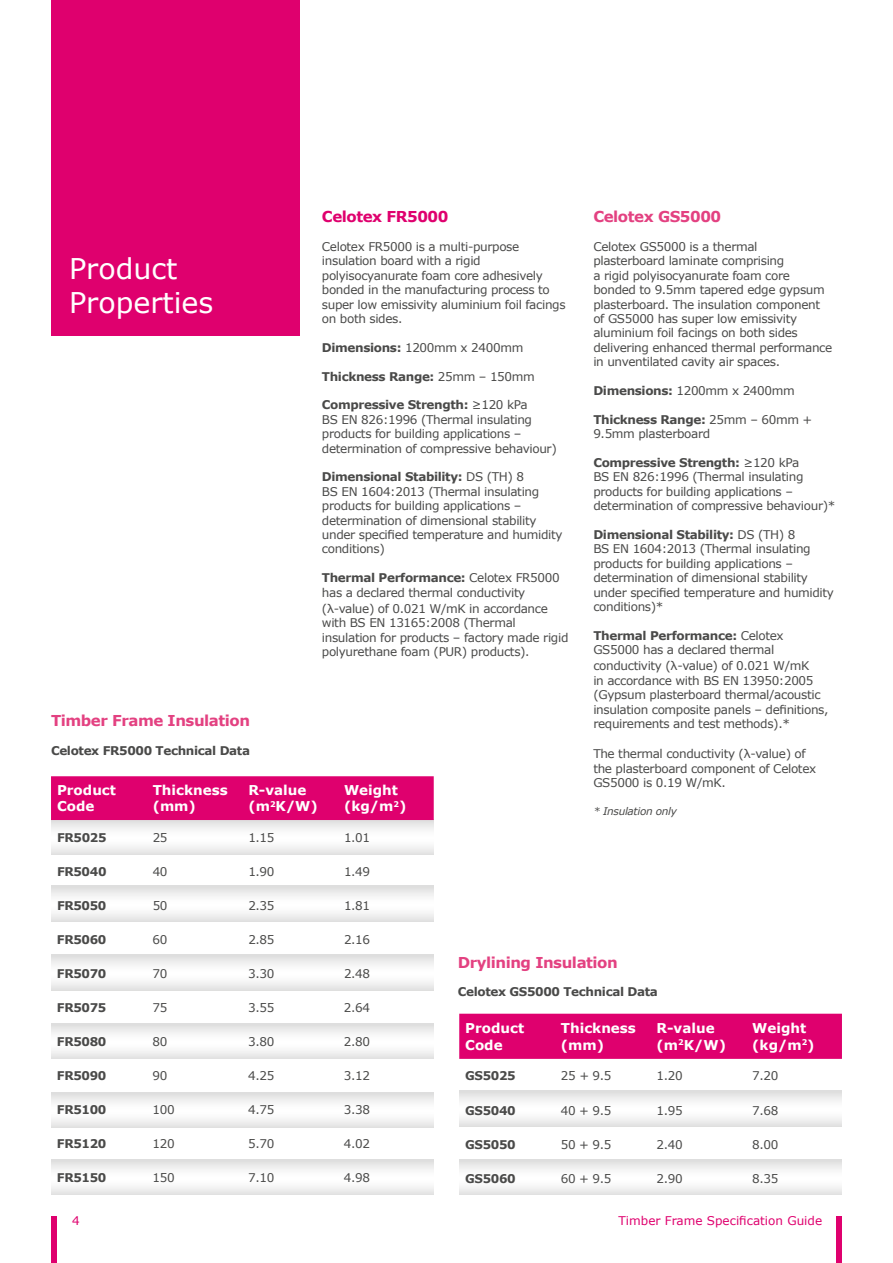
<style>
.page{position:relative;width:893px;height:1263px;background:#fff}
.page>*{position:absolute;margin:0;border:0;box-sizing:border-box;transform-origin:0 0}
.t1{font:28.5px/34.2px "Verdana";color:#fff}
.t2{font:700 15px "Verdana";letter-spacing:-.03em;color:#e34181}
.t3{font:700 15px "Verdana";letter-spacing:-.03em;color:#df006e}
.t4{font:700 13.5px/16.2px "Verdana";color:#fff}
.t5{font:12px/14.4px "Verdana";letter-spacing:-.03em;color:#4a4a49}
.t6{font:700 12px "Verdana";letter-spacing:-.03em;color:#4a4a49}
.t7{font:12px "Verdana";color:#df006e}
.t8{font:italic 10.5px "Verdana";letter-spacing:-.03em;color:#4a4a49}
.s1{font-weight:700}
.s2{font-weight:400}
.s3{font-family:"Lucida Grande"}
</style>
<div class="page">
<div style="left:51px;top:1216px;width:6px;height:47px;background:#df006e"></div>
<div style="left:836px;top:1216px;width:6px;height:47px;background:#df006e"></div>
<div style="left:51px;top:0;width:249px;height:335px;background:#df006e"></div>
<svg style="left:51px;top:886px;width:383px;height:35px"></svg>
<svg style="left:51px;top:820px;width:383px;height:35px"></svg>
<svg style="left:460px;top:1091px;width:382px;height:35px"></svg>
<svg style="left:51px;top:955px;width:383px;height:35px"></svg>
<svg style="left:460px;top:1159px;width:382px;height:36px"></svg>
<svg style="left:51px;top:1023px;width:383px;height:36px"></svg>
<svg style="left:51px;top:1092px;width:383px;height:35px"></svg>
<svg style="left:51px;top:1159px;width:383px;height:36px"></svg>
<div style="left:51px;top:776px;width:383px;height:44px;background:#df006e"></div>
<div style="left:459px;top:1014px;width:383px;height:45px;background:#df006e"></div>
<p class="t3" style="left:322px;top:207px;width:128px">Celotex FR5000</p>
<p class="t5" style="left:322px;top:239px;width:245px">Celotex FR5000 is a multi-purpose insulation board with a rigid polyisocyanurate foam core adhesively bonded in the manufacturing process to super low emissivity aluminium foil facings on both sides.</p>
<p class="t5" style="left:322px;top:340px;width:203px"><span class="s1">Dimensions:</span> 1200mm x 2400mm</p>
<p class="t6" style="left:322px;top:369px;width:214px">Thickness Range: <span class="s2">25mm – 150mm</span></p>
<p class="t5" style="left:322px;top:397px;width:236px"><span class="s1">Compressive Strength:</span> ≥120 kPa<br>BS EN 826:1996 (Thermal insulating products for building applications – determination of compressive behaviour)</p>
<p class="t5" style="left:322px;top:469px;width:242px"><span class="s1">Dimensional Stability:</span> DS (TH) 8<br>BS EN 1604:2013 (Thermal insulating products for building applications – determination of dimensional stability under specified temperature and humidity conditions)</p>
<p class="t5" style="left:322px;top:570px;width:239px"><span class="s1">Thermal Performance:</span> Celotex FR5000 has a declared thermal conductivity</p>
<p class="t5" style="left:322px;top:601px;width:248px">(<span class="s3">λ</span>-value) of 0.021 W/mK in accordance with BS EN 13165:2008 (Thermal insulation for products – factory made rigid polyurethane foam (PUR) products).</p>
<p class="t2" style="left:593px;top:207px;width:129px">Celotex GS5000</p>
<p class="t5" style="left:593px;top:239px;width:240px">Celotex GS5000 is a thermal plasterboard laminate comprising<br>a rigid polyisocyanurate foam core bonded to 9.5mm tapered edge gypsum plasterboard. The insulation component of GS5000 has super low emissivity aluminium foil facings on both sides delivering enhanced thermal performance in unventilated cavity air spaces.</p>
<p class="t5" style="left:593px;top:383px;width:203px"><span class="s1">Dimensions:</span> 1200mm x 2400mm</p>
<p class="t5" style="left:593px;top:412px;width:220px"><span class="s1">Thickness Range:</span> 25mm – 60mm +<br>9.5mm plasterboard</p>
<p class="t5" style="left:593px;top:455px;width:244px"><span class="s1">Compressive Strength:</span> ≥120 kPa<br>BS EN 826:1996 (Thermal insulating products for building applications – determination of compressive behaviour)*</p>
<p class="t5" style="left:593px;top:527px;width:242px"><span class="s1">Dimensional Stability:</span> DS (TH) 8<br>BS EN 1604:2013 (Thermal insulating products for building applications – determination of dimensional stability under specified temperature and humidity conditions)*</p>
<p class="t5" style="left:593px;top:628px;width:192px"><span class="s1">Thermal Performance:</span> Celotex<br>GS5000 has a declared thermal</p>
<p class="t5" style="left:593px;top:658px;width:237px">conductivity (<span class="s3">λ</span>-value) of 0.021 W/mK<br>in accordance with BS EN 13950:2005 (Gypsum plasterboard thermal/acoustic insulation composite panels – definitions, requirements and test methods).*</p>
<p class="t5" style="left:593px;top:746px;width:224px">The thermal conductivity (<span class="s3">λ</span>-value) of the plasterboard component of Celotex<br>GS5000 is 0.19 W/mK.</p>
<h1 class="t1" style="left:69px;top:251px;width:146px">Product<br>Properties</h1>
<p class="t2" style="left:51px;top:711px;width:201px">Timber Frame Insulation</p>
<p class="t6" style="left:51px;top:743px;width:201px">Celotex FR5000 Technical Data</p>
<p class="t4" style="left:57px;top:782px;width:61px">Product<br>Code</p>
<p class="t4" style="left:153px;top:782px;width:77px">Thickness (mm)</p>
<p class="t4" style="left:248px;top:782px;width:71px">R-value (m<sup>2</sup>K/W)</p>
<p class="t4" style="left:344px;top:782px;width:64px">Weight (kg/m<sup>2</sup>)</p>
<p class="t6" style="left:57px;top:830px;width:51px">FR5025</p>
<p class="t5" style="left:153px;top:830px;width:16px">25</p>
<p class="t5" style="left:248px;top:830px;width:28px">1.15</p>
<p class="t5" style="left:344px;top:830px;width:28px">1.01</p>
<p class="t6" style="left:57px;top:864px;width:51px">FR5040</p>
<p class="t5" style="left:153px;top:864px;width:16px">40</p>
<p class="t5" style="left:248px;top:864px;width:28px">1.90</p>
<p class="t5" style="left:344px;top:864px;width:28px">1.49</p>
<p class="t6" style="left:57px;top:898px;width:51px">FR5050</p>
<p class="t5" style="left:153px;top:898px;width:16px">50</p>
<p class="t5" style="left:248px;top:898px;width:28px">2.35</p>
<p class="t5" style="left:344px;top:898px;width:28px">1.81</p>
<p class="t6" style="left:57px;top:932px;width:51px">FR5060</p>
<p class="t5" style="left:153px;top:932px;width:16px">60</p>
<p class="t5" style="left:248px;top:932px;width:28px">2.85</p>
<p class="t5" style="left:344px;top:932px;width:28px">2.16</p>
<p class="t6" style="left:57px;top:966px;width:51px">FR5070</p>
<p class="t5" style="left:153px;top:966px;width:16px">70</p>
<p class="t5" style="left:248px;top:966px;width:28px">3.30</p>
<p class="t5" style="left:344px;top:966px;width:28px">2.48</p>
<p class="t6" style="left:57px;top:1000px;width:51px">FR5075</p>
<p class="t5" style="left:153px;top:1000px;width:16px">75</p>
<p class="t5" style="left:248px;top:1000px;width:28px">3.55</p>
<p class="t5" style="left:344px;top:1000px;width:28px">2.64</p>
<p class="t6" style="left:57px;top:1034px;width:51px">FR5080</p>
<p class="t5" style="left:153px;top:1034px;width:16px">80</p>
<p class="t5" style="left:248px;top:1034px;width:28px">3.80</p>
<p class="t5" style="left:344px;top:1034px;width:28px">2.80</p>
<p class="t6" style="left:57px;top:1068px;width:51px">FR5090</p>
<p class="t5" style="left:153px;top:1068px;width:16px">90</p>
<p class="t5" style="left:248px;top:1068px;width:28px">4.25</p>
<p class="t5" style="left:344px;top:1068px;width:28px">3.12</p>
<p class="t6" style="left:57px;top:1102px;width:51px">FR5100</p>
<p class="t5" style="left:153px;top:1102px;width:24px">100</p>
<p class="t5" style="left:248px;top:1102px;width:28px">4.75</p>
<p class="t5" style="left:344px;top:1102px;width:28px">3.38</p>
<p class="t6" style="left:57px;top:1136px;width:51px">FR5120</p>
<p class="t5" style="left:153px;top:1136px;width:24px">120</p>
<p class="t5" style="left:248px;top:1136px;width:28px">5.70</p>
<p class="t5" style="left:344px;top:1136px;width:28px">4.02</p>
<p class="t6" style="left:57px;top:1170px;width:51px">FR5150</p>
<p class="t5" style="left:153px;top:1170px;width:24px">150</p>
<p class="t5" style="left:248px;top:1170px;width:28px">7.10</p>
<p class="t5" style="left:344px;top:1170px;width:28px">4.98</p>
<p class="t8" style="left:593px;top:804px;width:85px">* Insulation only</p>
<p class="t2" style="left:458px;top:952px;width:162px">Drylining Insulation</p>
<p class="t6" style="left:458px;top:984px;width:202px">Celotex GS5000 Technical Data</p>
<p class="t4" style="left:465px;top:1020px;width:61px">Product<br>Code</p>
<p class="t4" style="left:561px;top:1020px;width:77px">Thickness (mm)</p>
<p class="t4" style="left:657px;top:1020px;width:71px">R-value (m<sup>2</sup>K/W)</p>
<p class="t4" style="left:752px;top:1020px;width:64px">Weight (kg/m<sup>2</sup>)</p>
<p class="t6" style="left:465px;top:1068px;width:52px">GS5025</p>
<p class="t5" style="left:561px;top:1068px;width:52px">25 + 9.5</p>
<p class="t5" style="left:657px;top:1068px;width:28px">1.20</p>
<p class="t5" style="left:752px;top:1068px;width:28px">7.20</p>
<p class="t6" style="left:465px;top:1102px;width:52px">GS5040</p>
<p class="t5" style="left:561px;top:1102px;width:52px">40 + 9.5</p>
<p class="t5" style="left:657px;top:1102px;width:28px">1.95</p>
<p class="t5" style="left:752px;top:1102px;width:28px">7.68</p>
<p class="t6" style="left:465px;top:1136px;width:52px">GS5050</p>
<p class="t5" style="left:561px;top:1136px;width:52px">50 + 9.5</p>
<p class="t5" style="left:657px;top:1136px;width:28px">2.40</p>
<p class="t5" style="left:752px;top:1136px;width:28px">8.00</p>
<p class="t6" style="left:465px;top:1170px;width:52px">GS5060</p>
<p class="t5" style="left:561px;top:1170px;width:52px">60 + 9.5</p>
<p class="t5" style="left:657px;top:1170px;width:28px">2.90</p>
<p class="t5" style="left:752px;top:1170px;width:28px">8.35</p>
<p class="t7" style="left:72px;top:1213px;width:9px">4</p>
<p class="t7" style="left:618px;top:1213px;width:205px">Timber Frame Specification Guide</p>
</div>
